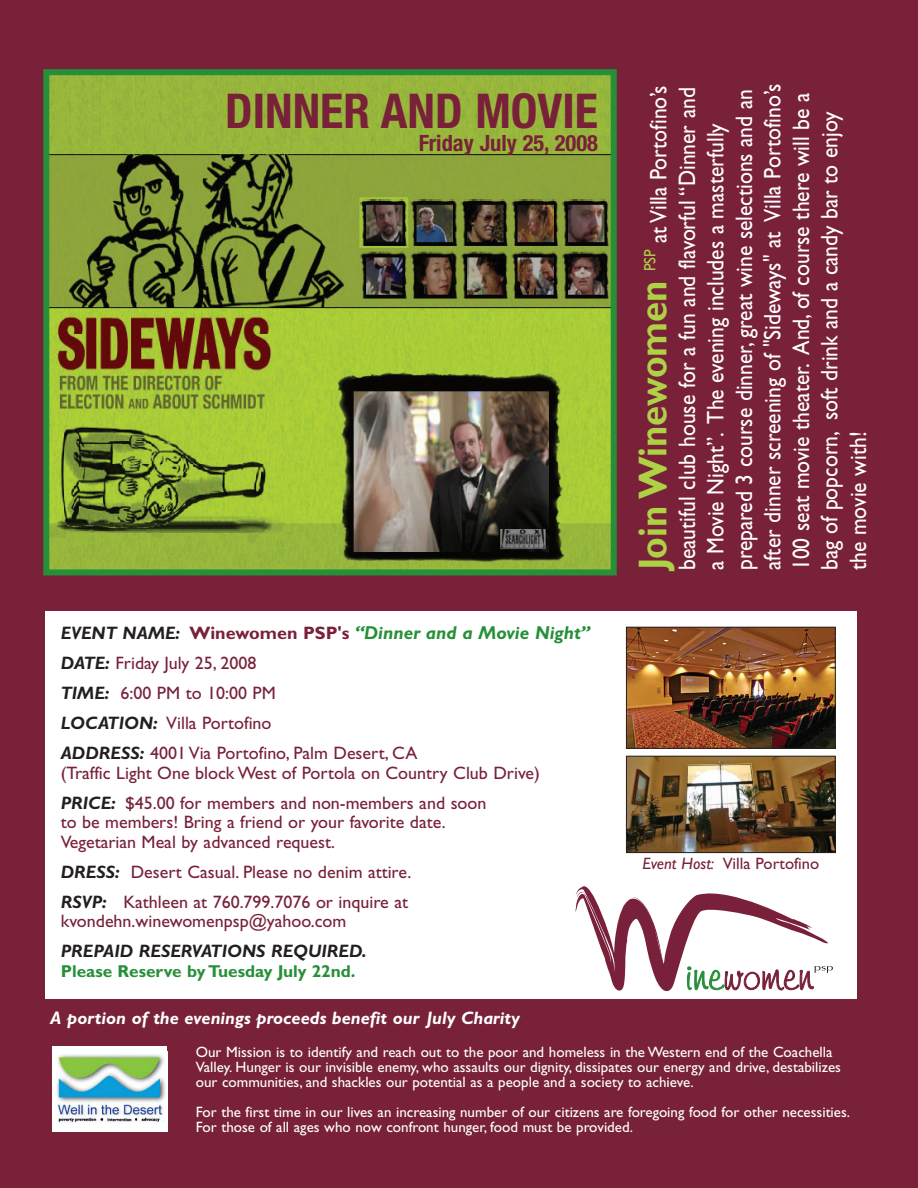
<style>
.page{position:relative;width:918px;height:1188px;background:#782139}
.page>*{position:absolute;margin:0;border:0;box-sizing:border-box;transform-origin:0 0}
.t1{font:700 condensed 48px "Helvetica Neue";color:#782139}
.t2{font:700 40.5px "Gill Sans";color:#aed146;scale:.9 1}
.t3{font:24px/28.5px "Gill Sans";color:#fff;scale:.9 1}
.t4{font:700 condensed 22.5px "Helvetica Neue";color:#782139}
.t5{font:italic 700 18.75px "Gill Sans";color:#269039}
.t6{font:18px/30px "Gill Sans";color:#782139}
.t7{font:italic 700 18px "Gill Sans";color:#fff}
.t8{font:italic 700 18px "Gill Sans";color:#231f20}
.t9{font:700 17.25px "Gill Sans";color:#269039}
.t10{font:16.5px "Gill Sans";color:#782139}
.t11{font:16.5px "Gill Sans";color:#aed146;scale:.9 1}
.t12{font:15px/15px "Gill Sans";color:#fff}
.s1{font-size:18px;color:#231f20}
.s2{font-style:normal;font-size:18px;color:#782139}
.s3{font-weight:700;font-style:italic;color:#231f20}
.s4{font-style:italic}
</style>
<div class="page">
<div style="left:46px;top:612px;width:811px;height:387px;background:#fff"></div>
<img style="left:50px;top:76px;width:560px;height:492px">
<div style="left:43px;top:69px;width:574px;height:506px;border:6px solid #269039"></div>
<img style="left:628px;top:629px;width:205px;height:117px">
<div style="left:626px;top:627px;width:209px;height:121px;border:1px solid #231f20"></div>
<img style="left:628px;top:758px;width:205px;height:93px">
<div style="left:626px;top:756px;width:209px;height:97px;border:1px solid #231f20"></div>
<div style="left:52px;top:1047px;width:115px;height:84px;background:#fff"></div>
<img style="left:56px;top:1054px;width:110px;height:68px">
<svg style="left:576px;top:886px;width:257px;height:105px"></svg>
<h1 class="t1" style="left:225px;top:94px;width:374px">DINNER AND MOVIE</h1>
<h3 class="t4" style="left:419px;top:135px;width:181px">Friday July 25, 2008</h3>
<p class="t5" style="left:61px;top:627px;width:531px"><span class="s1">EVENT NAME:</span> <span class="s2">Winewomen PSP's</span> “Dinner and a Movie Night”</p>
<p class="t6" style="left:61px;top:650px;width:358px"><span class="s3">DATE:</span> Friday July 25, 2008<br><span class="s3">TIME:</span> 6:00 PM to 10:00 PM<br><span class="s3">LOCATION:</span> Villa Portofino<br><span class="s3">ADDRESS:</span> 4001 Via Portofino, Palm Desert, CA</p>
<p class="t6" style="left:61px;top:760px;width:481px">(Traffic Light One block West of Portola on Country Club Drive)<br><span class="s3">PRICE:</span> $45.00 for members and non-members and soon</p>
<p class="t6" style="left:61px;top:815px;width:387px;line-height:19.5px">to be members! Bring a friend or your favorite date.<br>Vegetarian Meal by advanced request.</p>
<p class="t6" style="left:61px;top:859px;width:352px"><span class="s3">DRESS:</span> Desert Casual. Please no denim attire.<br><span class="s3">RSVP:</span> Kathleen at 760.799.7076 or inquire at</p>
<p class="t6" style="left:61px;top:908px;width:287px">kvondehn.winewomenpsp@yahoo.com</p>
<p class="t8" style="left:61px;top:945px;width:308px">PREPAID RESERVATIONS REQUIRED.</p>
<p class="t9" style="left:61px;top:965px;width:296px">Please Reserve by Tuesday July 22nd.</p>
<p class="t7" style="left:50px;top:1012px;width:471px">A portion of the evenings proceeds benefit our July Charity</p>
<p class="t3" style="left:647px;top:570px;width:542px;text-indent:327px;rotate:-90deg">at Villa Portofino’s beautiful club house for a fun and flavorful “Dinner and a Movie Night”. The evening includes a masterfully prepared 3 course dinner, great wine selections and an after dinner screening of "Sideways" at Villa Portofino’s 100 seat movie theater. And, of course there will be a bag of popcorn, soft drink and a candy bar to enjoy the movie with!</p>
<p class="t11" style="left:644px;top:271px;width:26px;rotate:-90deg">PSP</p>
<h2 class="t2" style="left:639px;top:570px;width:323px;rotate:-90deg">Join Winewomen</h2>
<p class="t10" style="left:642px;top:857px;width:178px"><span class="s4">Event Host:</span> Villa Portofino</p>
<p class="t12" style="left:196px;top:1046px;width:647px">Our Mission is to identify and reach out to the poor and homeless in the Western end of the Coachella<br>Valley. Hunger is our invisible enemy, who assaults our dignity, dissipates our energy and drive, destabilizes our communities, and shackles our potential as a people and a society to achieve.</p>
<p class="t12" style="left:196px;top:1106px;width:656px">For the first time in our lives an increasing number of our citizens are foregoing food for other necessities.<br>For those of all ages who now confront hunger, food must be provided.</p>
</div>
